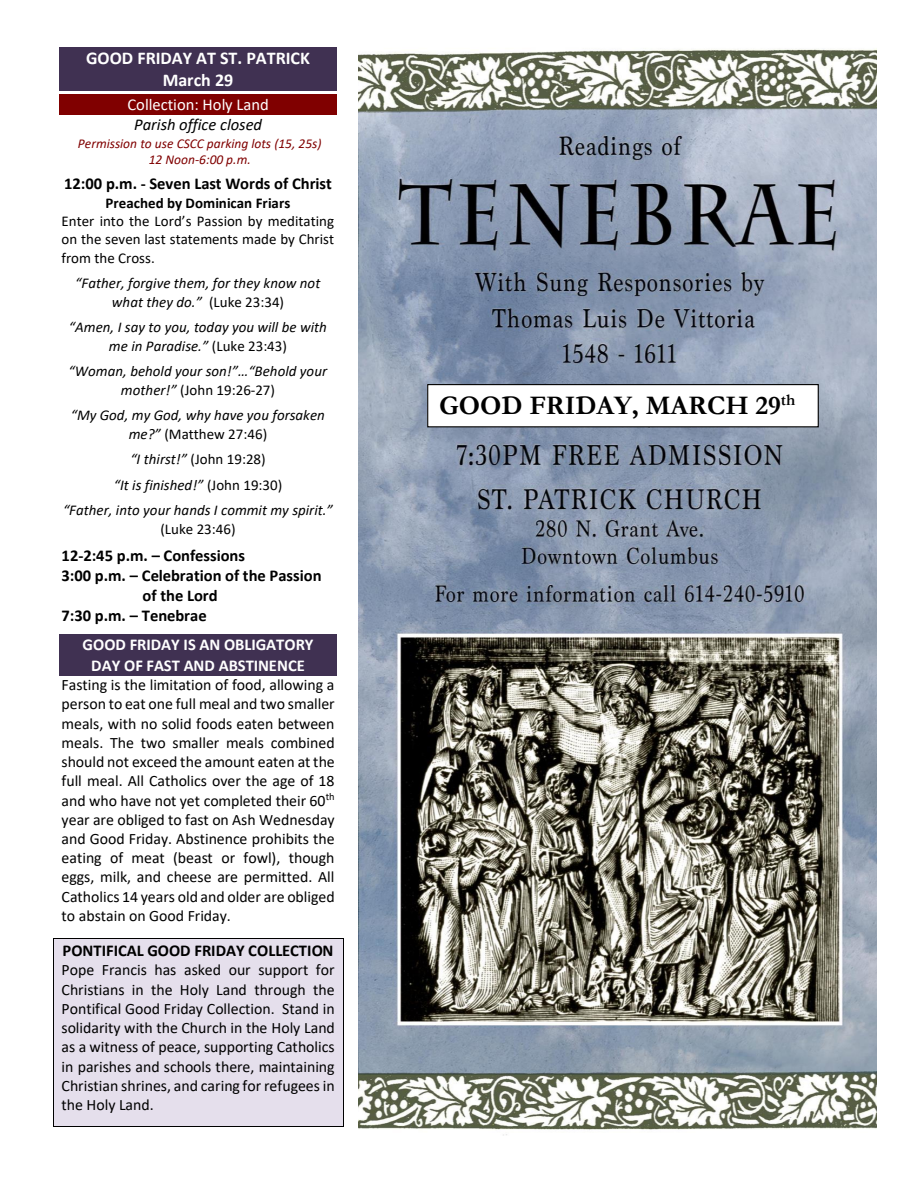
<style>
.page{position:relative;width:918px;height:1188px;background:#fff}
.page>*{position:absolute;margin:0;border:0;box-sizing:border-box;transform-origin:0 0}
.t1{font:700 27px "Garamond";color:#000}
.t2{font:700 18px/21.9px "Calibri";color:#fff;text-align:center}
.t3{font:700 16.5px "Calibri";color:#000}
.t4{font:700 16.5px/20.1px "Calibri";color:#fff;text-align:center}
.t5{font:16.5px/20.2px "Calibri";color:#fff;text-align:center}
.t6{font:15.9px/19.2px "Calibri";color:#000;text-align:justify}
.t7{font:italic 15px/18.3px "Calibri";letter-spacing:.005em;color:#000;text-align:center}
.t8{font:15px/18.3px "Calibri";color:#000}
.t9{font:italic 13.5px/16.4px "Calibri";color:#800000;text-align:center}
.s1{font-style:italic;color:#000}
.s2{font-weight:700}
.s3{font-style:normal}
</style>
<div class="page">
<img style="left:358px;top:48px;width:519px;height:1088px">
<div style="left:59px;top:47px;width:278px;height:22px;background:#403152"></div>
<div style="left:59px;top:69px;width:278px;height:22px;background:#403152"></div>
<div style="left:59px;top:94px;width:278px;height:21px;background:#800000"></div>
<div style="left:59px;top:635px;width:278px;height:20px;background:#403152"></div>
<div style="left:59px;top:655px;width:278px;height:20px;background:#403152"></div>
<div style="left:53px;top:939px;width:290px;height:21px;background:#e5dfec"></div>
<hr style="left:53px;top:938px;width:290px;height:1px;background:#000">
<div style="left:53px;top:960px;width:290px;height:20px;background:#e5dfec"></div>
<div style="left:53px;top:980px;width:290px;height:19px;background:#e5dfec"></div>
<div style="left:53px;top:999px;width:290px;height:19px;background:#e5dfec"></div>
<div style="left:53px;top:1018px;width:290px;height:19px;background:#e5dfec"></div>
<div style="left:53px;top:1037px;width:290px;height:19px;background:#e5dfec"></div>
<div style="left:53px;top:1056px;width:290px;height:20px;background:#e5dfec"></div>
<div style="left:53px;top:1076px;width:290px;height:19px;background:#e5dfec"></div>
<svg style="left:53px;top:939px;width:1px;height:156px"></svg>
<svg style="left:343px;top:938px;width:1px;height:157px"></svg>
<div style="left:53px;top:1095px;width:290px;height:31px;background:#e5dfec"></div>
<hr style="left:53px;top:1126px;width:290px;height:1px;background:#000">
<hr style="left:53px;top:1095px;width:1px;height:31px;background:#000">
<hr style="left:343px;top:1095px;width:1px;height:31px;background:#000">
<div style="left:428px;top:385px;width:390px;height:42px;background:#fff"></div>
<div style="left:427px;top:384px;width:392px;height:43px;border:1px solid #000"></div>
<p class="t2" style="left:86px;top:47px;width:225px">GOOD FRIDAY AT ST. PATRICK<br>March 29</p>
<p class="t5" style="left:127px;top:94px;width:143px">Collection: Holy Land<br><span class="s1">Parish office closed</span></p>
<p class="t9" style="left:78px;top:135px;width:245px">Permission to use CSCC parking lots (15, 25s)<br>12 Noon-6:00 p.m.</p>
<p class="t3" style="left:64px;top:172px;width:269px">12:00 p.m. - Seven Last Words of Christ</p>
<p class="t8" style="left:62px;top:193px;width:274px;text-indent:44px"><span class="s2">Preached by Dominican Friars<br></span>Enter into the Lord’s Passion by meditating on the seven last statements made by Christ from the Cross.</p>
<p class="t7" style="left:75px;top:274px;width:247px">“Father, forgive them, for they know not what they do.” <span class="s3">(Luke 23:34)</span></p>
<p class="t7" style="left:69px;top:318px;width:259px">“Amen, I say to you, today you will be with me in Paradise.” <span class="s3">(Luke 23:43)</span></p>
<p class="t7" style="left:69px;top:361px;width:260px">“Woman, behold your son!”…“Behold your mother!” <span class="s3">(John 19:26-27)</span></p>
<p class="t7" style="left:71px;top:405px;width:256px">“My God, my God, why have you forsaken me?” <span class="s3">(Matthew 27:46)</span></p>
<p class="t7" style="left:63px;top:446px;width:271px;line-height:25.5px">“I thirst!” <span class="s3">(John 19:28)<br></span>“It is finished!” <span class="s3">(John 19:30)<br></span>“Father, into your hands I commit my spirit.”</p>
<p class="t8" style="left:160px;top:519px;width:77px">(Luke 23:46)</p>
<p class="t3" style="left:62px;top:544px;width:185px">12-2:45 p.m. – Confessions</p>
<p class="t3" style="left:62px;top:564px;width:262px">3:00 p.m. – Celebration of the Passion</p>
<p class="t3" style="left:143px;top:584px;width:77px">of the Lord</p>
<p class="t3" style="left:62px;top:604px;width:147px">7:30 p.m. – Tenebrae</p>
<p class="t4" style="left:83px;top:635px;width:232px">GOOD FRIDAY IS AN OBLIGATORY<br>DAY OF FAST AND ABSTINENCE</p>
<p class="t6" style="left:62px;top:675px;width:275px">Fasting is the limitation of food, allowing a person to eat one full meal and two smaller meals, with no solid foods eaten between meals. The two smaller meals combined should not exceed the amount eaten at the full meal. All Catholics over the age of 18 and who have not yet completed their 60<sup>th </sup>year are obliged to fast on Ash Wednesday and Good Friday. Abstinence prohibits the eating of meat (beast or fowl), though eggs, milk, and cheese are permitted. All Catholics 14 years old and older are obliged to abstain on Good Friday.</p>
<p class="t3" style="left:63px;top:939px;width:272px">PONTIFICAL GOOD FRIDAY COLLECTION</p>
<p class="t6" style="left:62px;top:960px;width:275px">Pope Francis has asked our support for Christians in the Holy Land through the Pontifical Good Friday Collection. Stand in solidarity with the Church in the Holy Land as a witness of peace, supporting Catholics in parishes and schools there, maintaining Christian shrines, and caring for refugees in the Holy Land.</p>
<p class="t1" style="left:439px;top:387px;width:358px">GOOD FRIDAY, MARCH 29<sup>th</sup></p>
</div>
